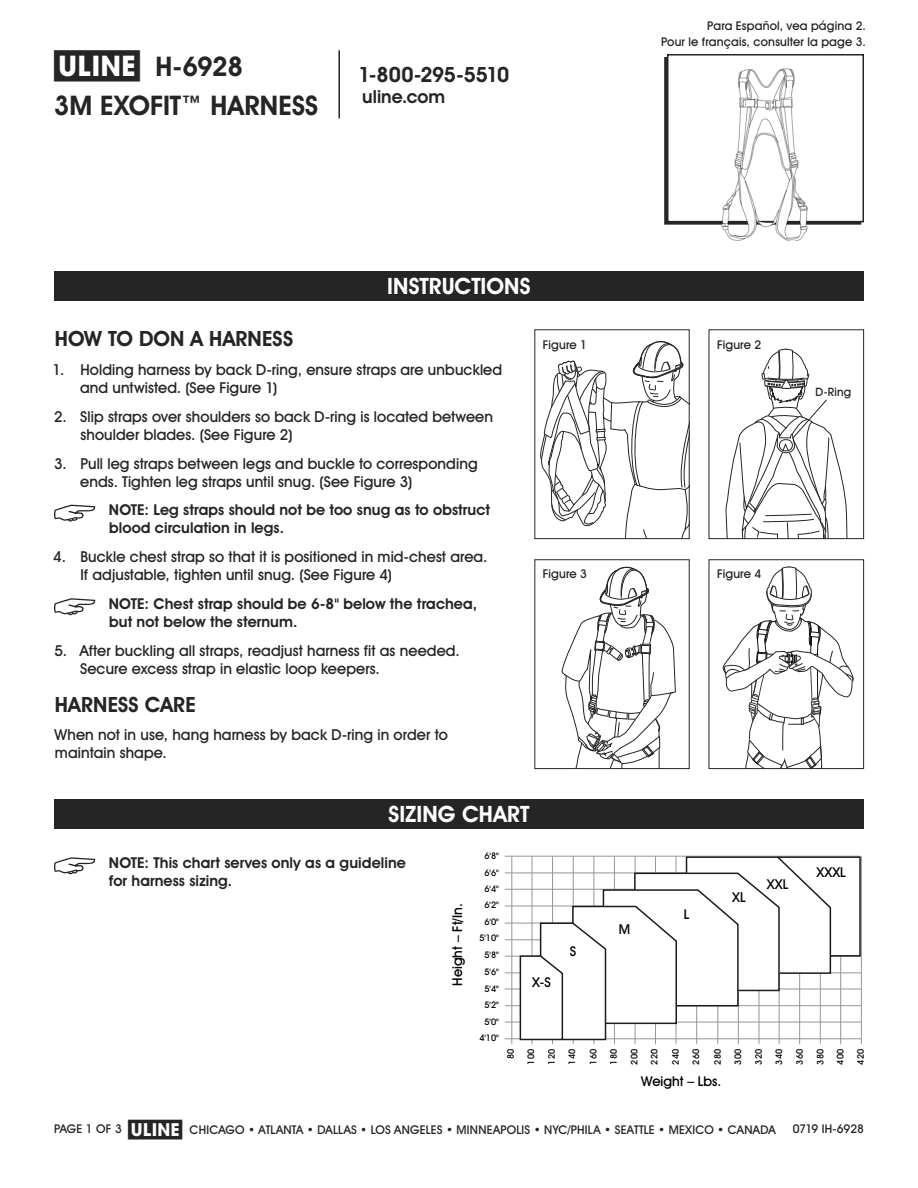
<style>
.page{position:relative;width:918px;height:1188px;background:#fff}
.page>*{position:absolute;margin:0;border:0;box-sizing:border-box;transform-origin:0 0}
.t1{font:700 27px/38.7px "Uline Two Knine";color:#252525}
.t2{font:700 22.5px "Uline Two Knine";letter-spacing:.005em;color:#fff}
.t3{font:700 21px "Uline Two Knine";letter-spacing:.005em;color:#252525}
.t4{font:700 21px "Uline Two Knine";letter-spacing:-.02em;color:#252525}
.t5{font:700 18px "Uline Two Knine";color:#252525}
.t6{font:15px/18px "Uline Two Knine";letter-spacing:.005em;color:#252525}
.t7{font:700 15px/18px "Uline Two Knine";letter-spacing:.005em;color:#252525}
.t8{font:13.5px "Uline Two Knine";color:#000}
.t9{font:12px/16.8px "Uline Two Knine";letter-spacing:.015em;color:#252525;text-align:right}
.t10{font:12px "Uline Two Knine";letter-spacing:-.015em;color:#252525}
.t11{font:11.55px "Uline Two Knine";color:#252525}
.t12{font:9px/16px "Uline Two Knine";color:#000}
.s1{font-size:28.5px}
.s2{font-size:18px}
</style>
<div class="page">
<hr style="left:338px;top:50px;width:2px;height:68px;background:#252525">
<div style="left:54px;top:271px;width:810px;height:30px;background:#252525"></div>
<div style="left:54px;top:799px;width:810px;height:30px;background:#252525"></div>
<svg style="left:54px;top:505px;width:41px;height:17px"></svg>
<svg style="left:54px;top:598px;width:41px;height:17px"></svg>
<svg style="left:540px;top:341px;width:148px;height:196px"></svg>
<svg style="left:562px;top:566px;width:114px;height:201px"></svg>
<div style="left:534px;top:559px;width:156px;height:210px;border:1px solid #252525"></div>
<div style="left:709px;top:329px;width:155px;height:210px;border:1px solid #252525"></div>
<svg style="left:723px;top:566px;width:131px;height:201px"></svg>
<div style="left:709px;top:559px;width:155px;height:210px;border:1px solid #252525"></div>
<svg style="left:726px;top:349px;width:121px;height:190px"></svg>
<svg style="left:54px;top:857px;width:41px;height:17px"></svg>
<hr style="left:505px;top:856px;width:355px;height:1px;background:#93969a">
<hr style="left:505px;top:873px;width:355px;height:1px;background:#93969a">
<hr style="left:505px;top:889px;width:355px;height:1px;background:#93969a">
<hr style="left:505px;top:906px;width:355px;height:1px;background:#93969a">
<hr style="left:505px;top:989px;width:356px;height:1px;background:#93969a">
<hr style="left:505px;top:1005px;width:356px;height:1px;background:#93969a">
<hr style="left:505px;top:1022px;width:356px;height:1px;background:#93969a">
<hr style="left:505px;top:1039px;width:356px;height:1px;background:#93969a">
<hr style="left:505px;top:923px;width:355px;height:1px;background:#93969a">
<hr style="left:505px;top:940px;width:355px;height:1px;background:#93969a">
<hr style="left:505px;top:956px;width:356px;height:1px;background:#93969a">
<hr style="left:505px;top:973px;width:356px;height:1px;background:#93969a">
<hr style="left:512px;top:857px;width:1px;height:187px;background:#93969a">
<hr style="left:532px;top:857px;width:1px;height:187px;background:#93969a">
<hr style="left:552px;top:857px;width:1px;height:187px;background:#93969a">
<hr style="left:573px;top:856px;width:1px;height:188px;background:#93969a">
<hr style="left:594px;top:857px;width:1px;height:187px;background:#93969a">
<hr style="left:614px;top:857px;width:1px;height:187px;background:#93969a">
<hr style="left:635px;top:856px;width:1px;height:188px;background:#93969a">
<hr style="left:655px;top:857px;width:1px;height:187px;background:#93969a">
<hr style="left:676px;top:857px;width:1px;height:187px;background:#93969a">
<hr style="left:696px;top:856px;width:1px;height:188px;background:#93969a">
<hr style="left:718px;top:857px;width:1px;height:187px;background:#93969a">
<hr style="left:738px;top:857px;width:1px;height:187px;background:#93969a">
<hr style="left:759px;top:856px;width:1px;height:188px;background:#93969a">
<hr style="left:779px;top:857px;width:1px;height:187px;background:#93969a">
<hr style="left:799px;top:857px;width:1px;height:187px;background:#93969a">
<hr style="left:820px;top:856px;width:1px;height:188px;background:#93969a">
<hr style="left:840px;top:857px;width:1px;height:187px;background:#93969a">
<hr style="left:861px;top:856px;width:1px;height:188px;background:#93969a">
<svg style="left:519px;top:856px;width:343px;height:185px"></svg>
<div style="left:664px;top:57px;width:197px;height:168px;border:2px solid #252525"></div>
<div style="left:668px;top:55px;width:195px;height:167px;background:#fff"></div>
<div style="left:667px;top:54px;width:197px;height:168px;border:2px solid #252525"></div>
<svg style="left:722px;top:69px;width:86px;height:171px"></svg>
<h1 class="t1" style="left:54px;top:47px;width:266px"><span class="s1">π</span> H-6928<br>3M EXOFIT™ HARNESS</h1>
<h3 class="t4" style="left:358px;top:62px;width:152px">1-800-295-5510</h3>
<p class="t5" style="left:362px;top:86px;width:84px">uline.com</p>
<p class="t9" style="left:661px;top:17px;width:206px">Para Español, vea página 2.<br>Pour le français, consulter la page 3.</p>
<h2 class="t2" style="left:387px;top:273px;width:145px">INSTRUCTIONS</h2>
<h3 class="t3" style="left:55px;top:326px;width:240px">HOW TO DON A HARNESS</h3>
<p class="t6" style="left:80px;top:360px;width:424px;text-indent:-27px">1. Holding harness by back D-ring, ensure straps are unbuckled and untwisted. (See Figure 1)</p>
<p class="t6" style="left:80px;top:407px;width:414px;text-indent:-26px">2. Slip straps over shoulders so back D-ring is located between shoulder blades. (See Figure 2)</p>
<p class="t6" style="left:80px;top:454px;width:399px;text-indent:-26px">3. Pull leg straps between legs and buckle to corresponding ends. Tighten leg straps until snug. (See Figure 3)</p>
<p class="t7" style="left:109px;top:501px;width:383px">NOTE: Leg straps should not be too snug as to obstruct blood circulation in legs.</p>
<p class="t6" style="left:80px;top:548px;width:409px;text-indent:-27px">4. Buckle chest strap so that it is positioned in mid-chest area.<br>If adjustable, tighten until snug. (See Figure 4)</p>
<p class="t7" style="left:109px;top:595px;width:370px">NOTE: Chest strap should be 6-8" below the trachea, but not below the sternum.</p>
<p class="t6" style="left:80px;top:641px;width:381px;text-indent:-26px">5. After buckling all straps, readjust harness fit as needed.<br>Secure excess strap in elastic loop keepers.</p>
<h3 class="t3" style="left:55px;top:691px;width:143px">HARNESS CARE</h3>
<p class="t6" style="left:55px;top:726px;width:395px">When not in use, hang harness by back D-ring in order to maintain shape.</p>
<p class="t9" style="left:543px;top:336px;width:46px">Figure 1</p>
<p class="t9" style="left:717px;top:336px;width:46px">Figure 2</p>
<p class="t9" style="left:543px;top:566px;width:46px">Figure 3</p>
<p class="t9" style="left:717px;top:566px;width:46px">Figure 4</p>
<h2 class="t2" style="left:389px;top:801px;width:142px">SIZING CHART</h2>
<p class="t11" style="left:816px;top:385px;width:37px">D-Ring</p>
<p class="t7" style="left:109px;top:854px;width:299px">NOTE: This chart serves only as a guideline for harness sizing.</p>
<p class="t8" style="left:449px;top:986px;width:84px;rotate:-90deg">Height – Ft/In.</p>
<p class="t12" style="left:485px;top:847px;width:16px">6'8"</p>
<p class="t12" style="left:485px;top:864px;width:16px">6'6"<br>6'4"</p>
<p class="t12" style="left:485px;top:897px;width:16px">6'2"</p>
<p class="t12" style="left:479px;top:914px;width:21px;text-align:center">6'0"<br>5'10"</p>
<p class="t12" style="left:485px;top:947px;width:16px">5'8"</p>
<p class="t12" style="left:485px;top:964px;width:16px">5'6"<br>5'4"</p>
<p class="t12" style="left:485px;top:997px;width:16px">5'2"</p>
<p class="t12" style="left:479px;top:1014px;width:21px;text-align:center">5'0"<br>4'10"</p>
<p class="t8" style="left:532px;top:974px;width:20px">X-S</p>
<p class="t8" style="left:570px;top:942px;width:8px">S</p>
<p class="t8" style="left:619px;top:921px;width:13px">M</p>
<p class="t8" style="left:684px;top:905px;width:7px">L</p>
<p class="t8" style="left:732px;top:888px;width:15px">XL</p>
<p class="t8" style="left:767px;top:876px;width:23px">XXL</p>
<p class="t8" style="left:817px;top:864px;width:31px">XXXL</p>
<p class="t12" style="left:503px;top:1059px;width:12px;rotate:-90deg">80</p>
<p class="t12" style="left:523px;top:1065px;width:17px;rotate:-90deg">100</p>
<p class="t12" style="left:543px;top:1065px;width:17px;rotate:-90deg">120</p>
<p class="t12" style="left:564px;top:1065px;width:17px;rotate:-90deg">140</p>
<p class="t12" style="left:585px;top:1065px;width:17px;rotate:-90deg">160</p>
<p class="t12" style="left:606px;top:1065px;width:17px;rotate:-90deg">180</p>
<p class="t12" style="left:626px;top:1065px;width:17px;rotate:-90deg">200</p>
<p class="t12" style="left:646px;top:1065px;width:17px;rotate:-90deg">220</p>
<p class="t12" style="left:668px;top:1065px;width:17px;rotate:-90deg">240</p>
<p class="t12" style="left:688px;top:1065px;width:17px;rotate:-90deg">260</p>
<p class="t12" style="left:710px;top:1065px;width:17px;rotate:-90deg">280</p>
<p class="t12" style="left:730px;top:1065px;width:17px;rotate:-90deg">300</p>
<p class="t12" style="left:751px;top:1065px;width:17px;rotate:-90deg">320</p>
<p class="t12" style="left:771px;top:1065px;width:17px;rotate:-90deg">340</p>
<p class="t12" style="left:791px;top:1065px;width:17px;rotate:-90deg">360</p>
<p class="t12" style="left:812px;top:1065px;width:17px;rotate:-90deg">380</p>
<p class="t12" style="left:832px;top:1065px;width:17px;rotate:-90deg">400</p>
<p class="t12" style="left:852px;top:1065px;width:17px;rotate:-90deg">420</p>
<p class="t8" style="left:641px;top:1073px;width:82px">Weight – Lbs.</p>
<p class="t9" style="left:128px;top:1121px;width:649px"><span class="s2">π</span> CHICAGO • ATLANTA • DALLAS • LOS ANGELES • MINNEAPOLIS • NYC/PHILA • SEATTLE • MEXICO • CANADA</p>
<p class="t9" style="left:54px;top:1120px;width:69px">PAGE 1 OF 3</p>
<p class="t10" style="left:793px;top:1122px;width:73px">0719 IH-6928</p>
</div>
